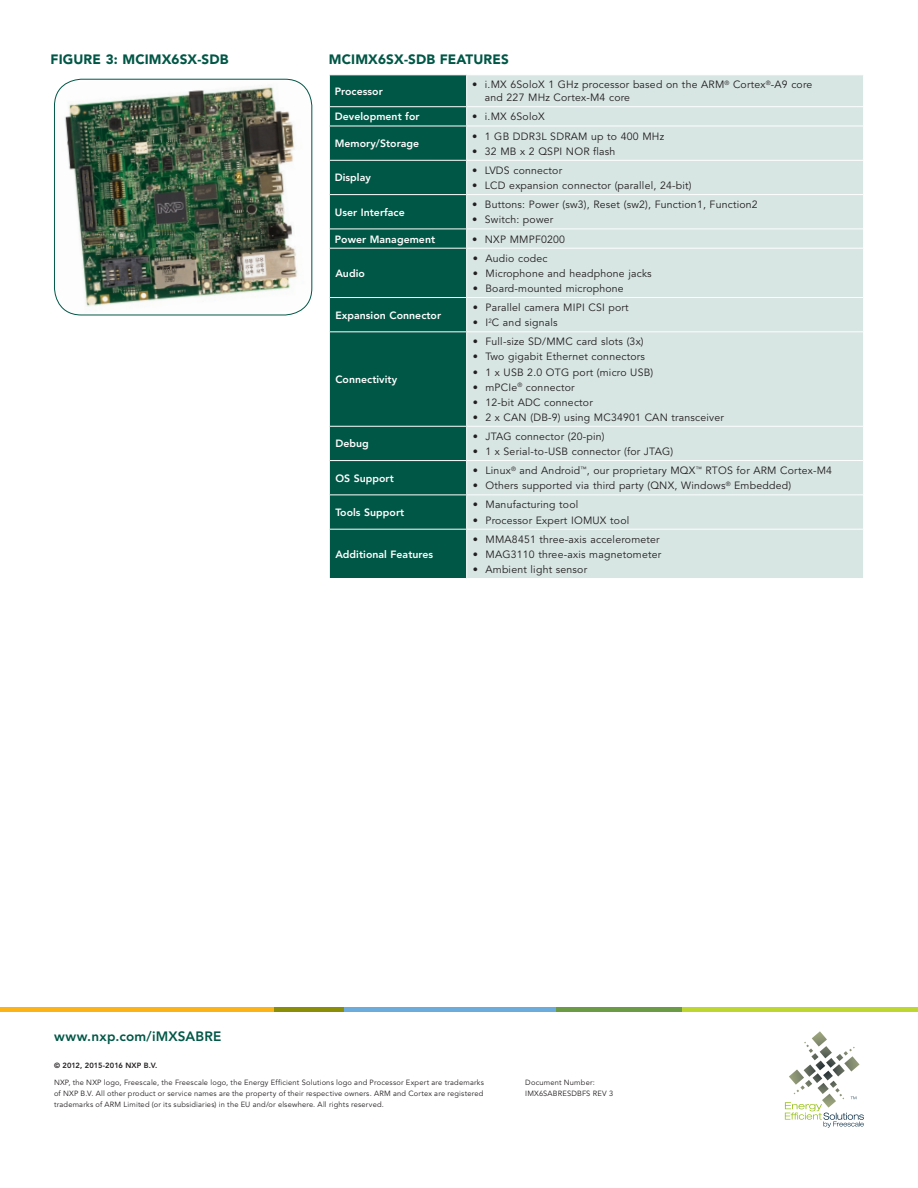
<style>
.page{position:relative;width:918px;height:1188px;background:#fff}
.page>*{position:absolute;margin:0;border:0;box-sizing:border-box;transform-origin:0 0}
.t1{font:900 13.5px "Avenir LT Std";letter-spacing:.01em;color:#005746}
.t2{font:800 13.5px "Avenir LT Std";letter-spacing:.015em;color:#005746}
.t3{font:10.5px/12.6px "Avenir LT Std";letter-spacing:.02em;color:#231f20}
.t4{font:800 10.5px "Avenir LT Std";letter-spacing:.005em;color:#fff}
.t5{font:7.5px/11.2px "Avenir LT Std";letter-spacing:.025em;color:#231f20}
.t6{font:800 7.5px "Avenir LT Std";letter-spacing:.005em;color:#231f20}
</style>
<div class="page">
<hr style="left:344px;top:1007px;width:212px;height:4px;background:#6cacdd">
<hr style="left:0;top:1007px;width:274px;height:4px;background:#fbb316">
<hr style="left:274px;top:1007px;width:70px;height:4px;background:#8a8d06">
<hr style="left:681px;top:1007px;width:237px;height:4px;background:#bed630">
<hr style="left:556px;top:1007px;width:125px;height:4px;background:#6c9b46">
<div style="left:330px;top:75px;width:136px;height:503px;background:#005746"></div>
<div style="left:467px;top:161px;width:396px;height:417px;background:#d7e5e3"></div>
<hr style="left:329px;top:106px;width:138px;height:1px;background:#fff">
<svg style="left:329px;top:107px;width:1px;height:19px"></svg>
<div style="left:466px;top:75px;width:397px;height:85px;background:#d7e5e3"></div>
<hr style="left:329px;top:126px;width:138px;height:1px;background:#fff">
<hr style="left:467px;top:126px;width:397px;height:1px;background:#fff">
<hr style="left:466px;top:126px;width:1px;height:34px;background:#fff">
<hr style="left:329px;top:160px;width:138px;height:1px;background:#fff">
<hr style="left:330px;top:194px;width:137px;height:1px;background:#fff">
<hr style="left:467px;top:194px;width:396px;height:1px;background:#fff">
<hr style="left:330px;top:229px;width:137px;height:1px;background:#fff">
<hr style="left:467px;top:229px;width:396px;height:1px;background:#fff">
<svg style="left:466px;top:229px;width:1px;height:19px"></svg>
<hr style="left:330px;top:248px;width:137px;height:1px;background:#fff">
<hr style="left:467px;top:248px;width:396px;height:1px;background:#fff">
<hr style="left:330px;top:297px;width:137px;height:1px;background:#fff">
<hr style="left:467px;top:297px;width:396px;height:1px;background:#fff">
<hr style="left:330px;top:331px;width:137px;height:1px;background:#fff">
<hr style="left:467px;top:331px;width:396px;height:1px;background:#fff">
<hr style="left:330px;top:426px;width:137px;height:1px;background:#fff">
<hr style="left:467px;top:426px;width:396px;height:1px;background:#fff">
<hr style="left:330px;top:460px;width:137px;height:1px;background:#fff">
<hr style="left:467px;top:460px;width:396px;height:1px;background:#fff">
<hr style="left:330px;top:495px;width:137px;height:1px;background:#fff">
<hr style="left:467px;top:495px;width:396px;height:1px;background:#fff">
<hr style="left:330px;top:529px;width:137px;height:1px;background:#fff">
<hr style="left:467px;top:529px;width:396px;height:1px;background:#fff">
<svg style="left:329px;top:229px;width:1px;height:19px"></svg>
<img style="left:54px;top:79px;width:258px;height:236px">
<div style="left:54px;top:79px;width:258px;height:236px;border:1px solid #005746;border-radius:27px"></div>
<svg style="left:785px;top:1031px;width:79px;height:97px"></svg>
<p class="t1" style="left:51px;top:51px;width:180px">FIGURE 3: MCIMX6SX-SDB</p>
<p class="t1" style="left:329px;top:51px;width:181px">MCIMX6SX-SDB FEATURES</p>
<p class="t4" style="left:335px;top:85px;width:50px">Processor</p>
<p class="t3" style="left:485px;top:79px;width:329px;text-indent:-13px">• i.MX 6SoloX 1 GHz processor based on the ARM<sup>®</sup> Cortex<sup>®</sup>-A9 core and 227 MHz Cortex-M4 core</p>
<p class="t4" style="left:335px;top:110px;width:86px">Development for</p>
<p class="t3" style="left:472px;top:111px;width:74px">• i.MX 6SoloX</p>
<p class="t4" style="left:335px;top:137px;width:86px">Memory/Storage</p>
<p class="t3" style="left:472px;top:130px;width:194px">• 1 GB DDR3L SDRAM up to 400 MHz</p>
<p class="t3" style="left:472px;top:145px;width:145px">• 32 MB x 2 QSPI NOR flash</p>
<p class="t4" style="left:335px;top:172px;width:38px">Display</p>
<p class="t4" style="left:335px;top:206px;width:72px">User Interface</p>
<p class="t3" style="left:472px;top:164px;width:92px">• LVDS connector</p>
<p class="t3" style="left:472px;top:179px;width:221px">• LCD expansion connector (parallel, 24-bit)</p>
<p class="t3" style="left:472px;top:199px;width:287px">• Buttons: Power (sw3), Reset (sw2), Function1, Function2</p>
<p class="t3" style="left:472px;top:214px;width:83px">• Switch: power</p>
<p class="t4" style="left:335px;top:233px;width:102px">Power Management</p>
<p class="t3" style="left:472px;top:233px;width:94px">• NXP MMPF0200</p>
<p class="t4" style="left:335px;top:267px;width:31px">Audio</p>
<p class="t3" style="left:473px;top:252px;width:76px">• Audio codec</p>
<p class="t3" style="left:473px;top:267px;width:181px">• Microphone and headphone jacks</p>
<p class="t3" style="left:473px;top:282px;width:153px">• Board-mounted microphone</p>
<p class="t4" style="left:335px;top:309px;width:107px">Expansion Connector</p>
<p class="t4" style="left:335px;top:373px;width:63px">Connectivity</p>
<p class="t4" style="left:335px;top:438px;width:35px">Debug</p>
<p class="t4" style="left:335px;top:472px;width:60px">OS Support</p>
<p class="t4" style="left:335px;top:506px;width:70px">Tools Support</p>
<p class="t4" style="left:335px;top:548px;width:99px">Additional Features</p>
<p class="t3" style="left:473px;top:301px;width:158px">• Parallel camera MIPI CSI port</p>
<p class="t3" style="left:473px;top:316px;width:86px">• I<sup>2</sup>C and signals</p>
<p class="t3" style="left:473px;top:336px;width:172px">• Full-size SD/MMC card slots (3x)</p>
<p class="t3" style="left:473px;top:351px;width:174px">• Two gigabit Ethernet connectors</p>
<p class="t3" style="left:473px;top:366px;width:182px">• 1 x USB 2.0 OTG port (micro USB)</p>
<p class="t3" style="left:473px;top:381px;width:103px">• mPCIe<sup>®</sup> connector</p>
<p class="t3" style="left:473px;top:396px;width:122px">• 12-bit ADC connector</p>
<p class="t3" style="left:473px;top:411px;width:253px">• 2 x CAN (DB-9) using MC34901 CAN transceiver</p>
<p class="t3" style="left:473px;top:430px;width:134px">• JTAG connector (20-pin)</p>
<p class="t3" style="left:473px;top:445px;width:202px">• 1 x Serial-to-USB connector (for JTAG)</p>
<p class="t3" style="left:473px;top:465px;width:361px">• Linux<sup>®</sup> and Android<sup>™</sup>, our proprietary MQX<sup>™</sup> RTOS for ARM Cortex-M4</p>
<p class="t3" style="left:473px;top:480px;width:320px">• Others supported via third party (QNX, Windows<sup>®</sup> Embedded)</p>
<p class="t3" style="left:473px;top:499px;width:107px">• Manufacturing tool</p>
<p class="t3" style="left:473px;top:514px;width:158px">• Processor Expert IOMUX tool</p>
<p class="t3" style="left:473px;top:533px;width:189px">• MMA8451 three-axis accelerometer</p>
<p class="t3" style="left:473px;top:548px;width:190px">• MAG3110 three-axis magnetometer</p>
<p class="t3" style="left:473px;top:563px;width:116px">• Ambient light sensor</p>
<p class="t2" style="left:54px;top:1028px;width:169px">www.nxp.com/iMXSABRE</p>
<p class="t6" style="left:54px;top:1061px;width:105px">© 2012, 2015-2016 NXP B.V.</p>
<p class="t5" style="left:54px;top:1076px;width:431px;text-align:justify">NXP, the NXP logo, Freescale, the Freescale logo, the Energy Efficient Solutions logo and Processor Expert are trademarks of NXP B.V. All other product or service names are the property of their respective owners. ARM and Cortex are registered trademarks of ARM Limited (or its subsidiaries) in the EU and/or elsewhere. All rights reserved.</p>
<p class="t5" style="left:525px;top:1077px;width:89px">Document Number:<br>IMX6SABRESDBFS REV 3</p>
</div>
